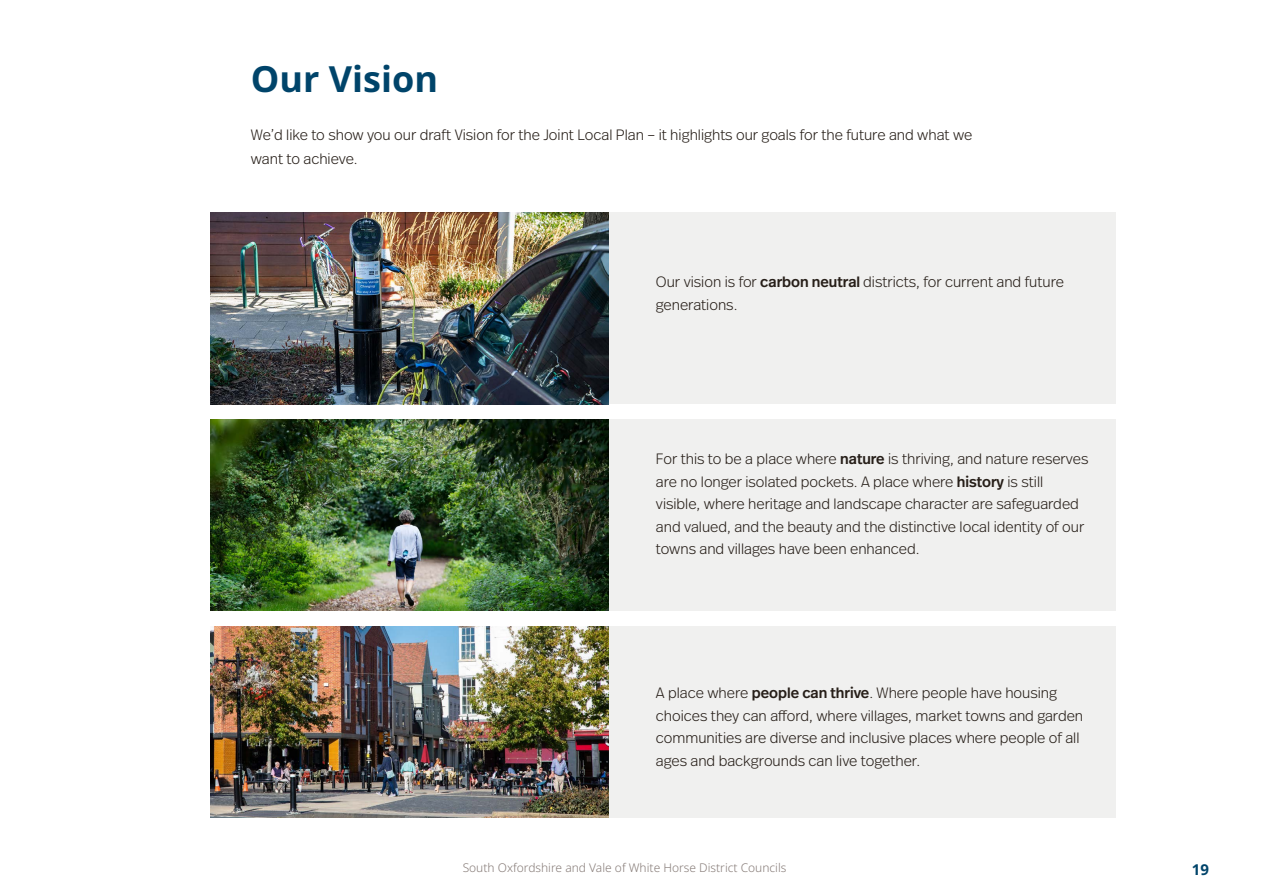
<style>
.page{position:relative;width:1263px;height:893px;background:#fff}
.page>*{position:absolute;margin:0;border:0;box-sizing:border-box;transform-origin:0 0}
.t1{font:700 36px "Noto Sans";color:#00446a}
.Paragraph_Style_1{font:300 15px/22.5px "Real Head Pro";color:#261e18}
.t2{font:700 15px "Noto Sans";color:#00446a}
.t3{font:300 12px "Noto Sans";color:#867b77}
.s1{font-weight:500}
</style>
<div class="page">
<div style="left:592px;top:213px;width:523px;height:191px;background:#f0f0ef"></div>
<div style="left:592px;top:419px;width:523px;height:192px;background:#f0f0ef"></div>
<div style="left:592px;top:626px;width:523px;height:191px;background:#f0f0ef"></div>
<img style="left:210px;top:213px;width:398px;height:191px">
<img style="left:210px;top:419px;width:398px;height:192px">
<img style="left:210px;top:626px;width:398px;height:191px">
<p class="t1" style="left:251px;top:54px;width:189px">Our Vision</p>
<p class="Paragraph_Style_1" style="left:251px;top:122px;width:723px;line-height:24px">We’d like to show you our draft Vision for the Joint Local Plan – it highlights our goals for the future and what we want to achieve.</p>
<p class="Paragraph_Style_1" style="left:656px;top:270px;width:409px">Our vision is for <span class="s1">carbon neutral</span> districts, for current and future generations.</p>
<p class="Paragraph_Style_1" style="left:656px;top:447px;width:434px">For this to be a place where <span class="s1">nature</span> is thriving, and nature reserves are no longer isolated pockets. A place where <span class="s1">history</span> is still visible, where heritage and landscape character are safeguarded and valued, and the beauty and the distinctive local identity of our towns and villages have been enhanced.</p>
<p class="Paragraph_Style_1" style="left:656px;top:681px;width:429px">A place where <span class="s1">people can thrive</span>. Where people have housing choices they can afford, where villages, market towns and garden communities are diverse and inclusive places where people of all ages and backgrounds can live together.</p>
<p class="t3" style="left:463px;top:859px;width:325px">South Oxfordshire and Vale of White Horse District Councils</p>
<p class="t2" style="left:1192px;top:859px;width:19px">19</p>
</div>
